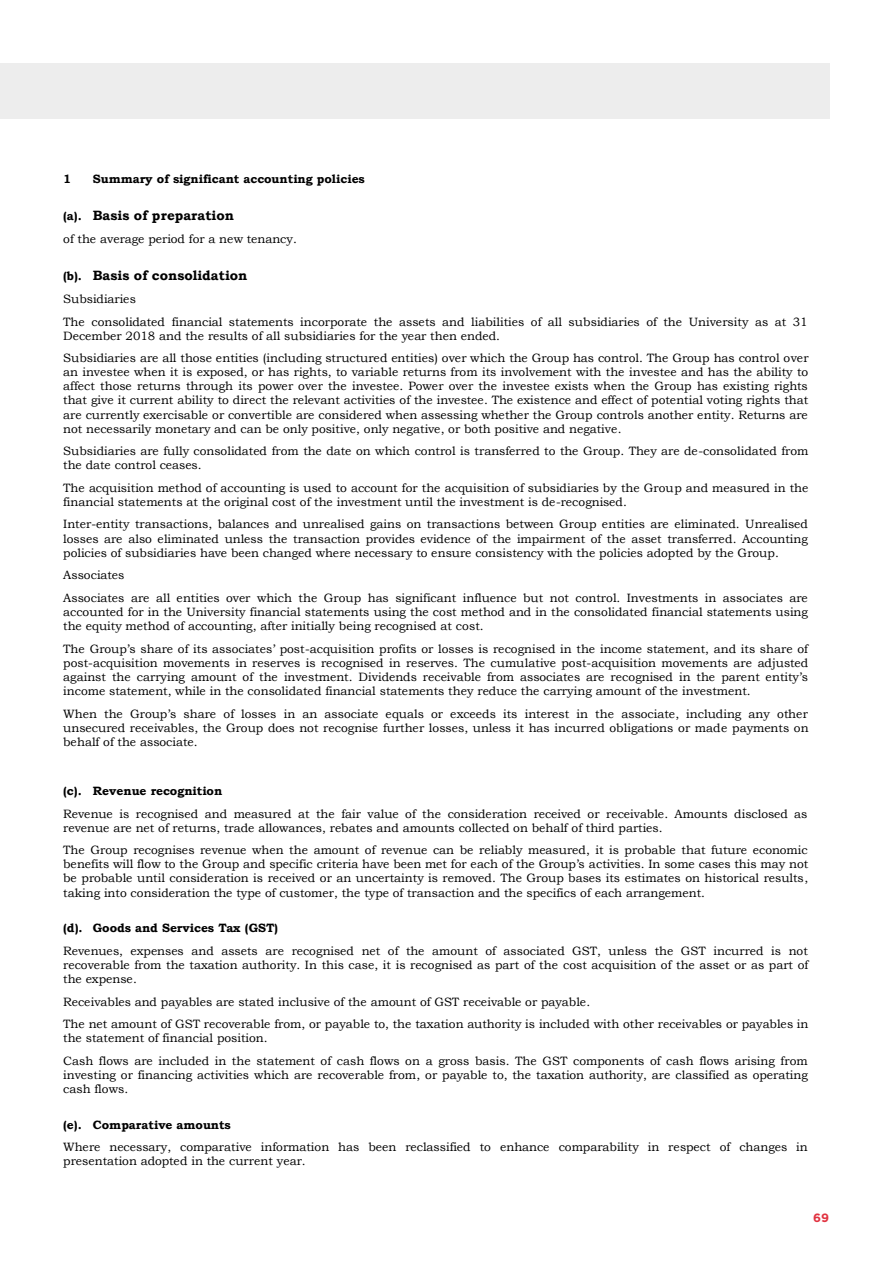
<style>
.page{position:relative;width:893px;height:1263px;background:#fff}
.page>*{position:absolute;margin:0;border:0;box-sizing:border-box;transform-origin:0 0}
.t1{font:700 13.5px "Bookman Old Style";letter-spacing:.005em;color:#000}
.t2{font:12px/14.1px "Bookman Old Style";color:#000}
.t3{font:700 12px "Bookman Old Style";color:#000}
.t4{font:700 12px "Gotham";color:#e13341}
.s1{font-size:12px}
</style>
<div class="page">
<div style="left:0;top:64px;width:829px;height:55px;background:#ededed"></div>
<p class="t3" style="left:63px;top:170px;width:9px">1</p>
<p class="t3" style="left:93px;top:170px;width:273px">Summary of significant accounting policies</p>
<p class="t1" style="left:63px;top:205px;width:172px"><span class="s1">(a).</span> Basis of preparation</p>
<p class="t2" style="left:63px;top:232px;width:235px">of the average period for a new tenancy.</p>
<p class="t1" style="left:63px;top:266px;width:186px"><span class="s1">(b).</span> Basis of consolidation</p>
<p class="t2" style="left:63px;top:288px;width:746px;line-height:22.5px">Subsidiaries<br>The consolidated financial statements incorporate the assets and liabilities of all subsidiaries of the University as at 31</p>
<p class="t2" style="left:63px;top:324px;width:747px;line-height:22.6px">December 2018 and the results of all subsidiaries for the year then ended.<br>Subsidiaries are all those entities (including structured entities) over which the Group has control. The Group has control over</p>
<p class="t2" style="left:63px;top:365px;width:747px;text-align:justify">an investee when it is exposed, or has rights, to variable returns from its involvement with the investee and has the ability to affect those returns through its power over the investee. Power over the investee exists when the Group has existing rights that give it current ability to direct the relevant activities of the investee. The existence and effect of potential voting rights that are currently exercisable or convertible are considered when assessing whether the Group controls another entity. Returns are not necessarily monetary and can be only positive, only negative, or both positive and negative.</p>
<p class="t2" style="left:63px;top:444px;width:747px">Subsidiaries are fully consolidated from the date on which control is transferred to the Group. They are de-consolidated from the date control ceases.</p>
<p class="t2" style="left:63px;top:481px;width:747px">The acquisition method of accounting is used to account for the acquisition of subsidiaries by the Group and measured in the financial statements at the original cost of the investment until the investment is de-recognised.</p>
<p class="t2" style="left:63px;top:517px;width:746px;text-align:justify">Inter-entity transactions, balances and unrealised gains on transactions between Group entities are eliminated. Unrealised losses are also eliminated unless the transaction provides evidence of the impairment of the asset transferred. Accounting policies of subsidiaries have been changed where necessary to ensure consistency with the policies adopted by the Group.</p>
<p class="t2" style="left:63px;top:564px;width:746px;line-height:22.6px">Associates<br>Associates are all entities over which the Group has significant influence but not control. Investments in associates are</p>
<p class="t2" style="left:63px;top:605px;width:746px">accounted for in the University financial statements using the cost method and in the consolidated financial statements using the equity method of accounting, after initially being recognised at cost.</p>
<p class="t2" style="left:63px;top:641px;width:747px;text-align:justify">The Group’s share of its associates’ post-acquisition profits or losses is recognised in the income statement, and its share of post-acquisition movements in reserves is recognised in reserves. The cumulative post-acquisition movements are adjusted against the carrying amount of the investment. Dividends receivable from associates are recognised in the parent entity’s income statement, while in the consolidated financial statements they reduce the carrying amount of the investment.</p>
<p class="t2" style="left:63px;top:706px;width:747px;text-align:justify">When the Group’s share of losses in an associate equals or exceeds its interest in the associate, including any other unsecured receivables, the Group does not recognise further losses, unless it has incurred obligations or made payments on behalf of the associate.</p>
<p class="t3" style="left:63px;top:782px;width:161px">(c). Revenue recognition</p>
<p class="t2" style="left:63px;top:806px;width:746px">Revenue is recognised and measured at the fair value of the consideration received or receivable. Amounts disclosed as revenue are net of returns, trade allowances, rebates and amounts collected on behalf of third parties.</p>
<p class="t2" style="left:63px;top:843px;width:747px;text-align:justify">The Group recognises revenue when the amount of revenue can be reliably measured, it is probable that future economic benefits will flow to the Group and specific criteria have been met for each of the Group’s activities. In some cases this may not be probable until consideration is received or an uncertainty is removed. The Group bases its estimates on historical results, taking into consideration the type of customer, the type of transaction and the specifics of each arrangement.</p>
<p class="t3" style="left:63px;top:919px;width:216px">(d). Goods and Services Tax (GST)</p>
<p class="t2" style="left:63px;top:944px;width:747px;text-align:justify">Revenues, expenses and assets are recognised net of the amount of associated GST, unless the GST incurred is not recoverable from the taxation authority. In this case, it is recognised as part of the cost acquisition of the asset or as part of the expense.</p>
<p class="t2" style="left:63px;top:990px;width:747px;line-height:22.5px">Receivables and payables are stated inclusive of the amount of GST receivable or payable.<br>The net amount of GST recoverable from, or payable to, the taxation authority is included with other receivables or payables in</p>
<p class="t2" style="left:63px;top:1027px;width:746px;line-height:22.5px">the statement of financial position.<br>Cash flows are included in the statement of cash flows on a gross basis. The GST components of cash flows arising from</p>
<p class="t2" style="left:63px;top:1068px;width:746px">investing or financing activities which are recoverable from, or payable to, the taxation authority, are classified as operating cash flows.</p>
<p class="t3" style="left:63px;top:1116px;width:169px">(e). Comparative amounts</p>
<p class="t2" style="left:63px;top:1140px;width:746px">Where necessary, comparative information has been reclassified to enhance comparability in respect of changes in presentation adopted in the current year.</p>
<p class="t4" style="left:813px;top:1210px;width:17px">69</p>
</div>
